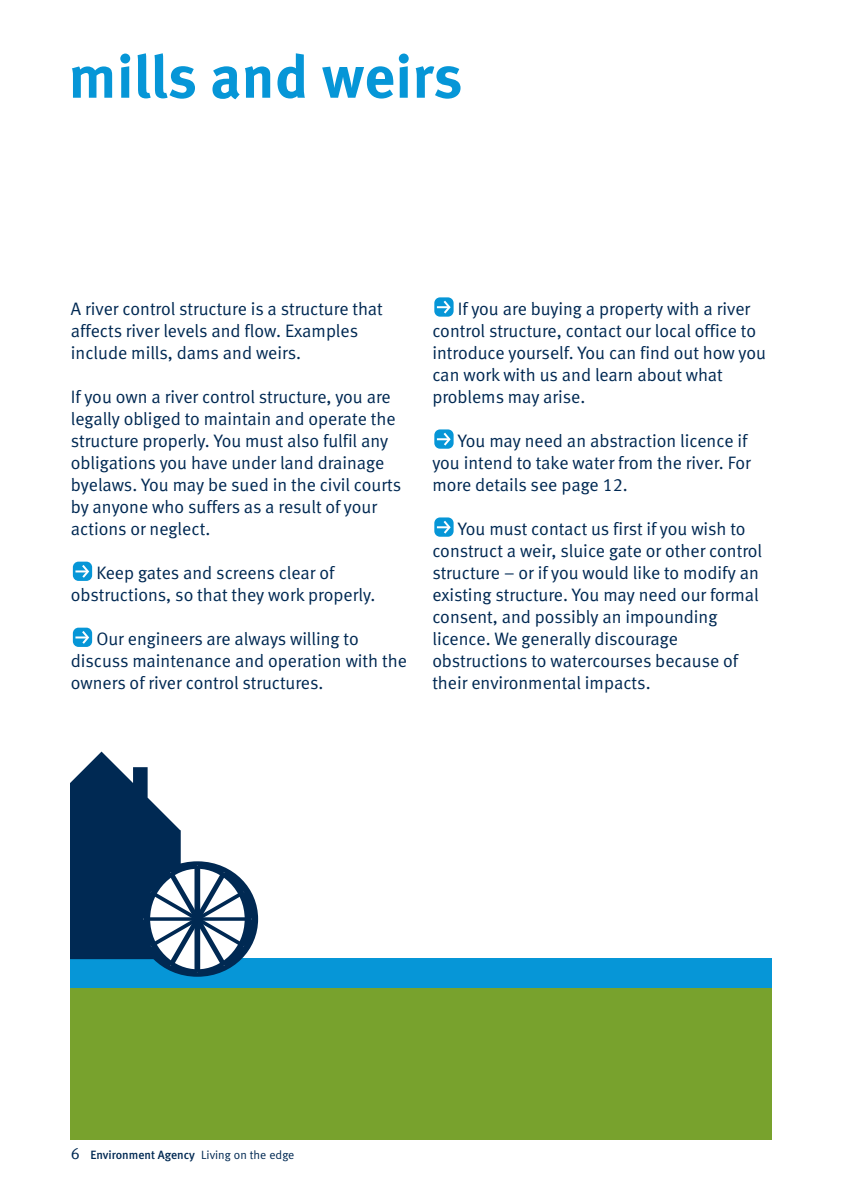
<style>
.page{position:relative;width:842px;height:1191px;background:#fff}
.page>*{position:absolute;margin:0;border:0;box-sizing:border-box;transform-origin:0 0}
.t1{font:700 60px "EA Meta";letter-spacing:.01em;color:#0696d7}
.t2{font:18px/22px "EA Meta Normal";color:#002953}
.t3{font:500 12px "EA Meta";color:#002953}
.s1{font-family:"EA Meta Normal";font-weight:400;font-size:16px}
.s2{font-family:"EA Meta Normal";font-weight:400}
</style>
<div class="page">
<svg style="left:73px;top:627px;width:19px;height:20px"></svg>
<svg style="left:75px;top:629px;width:16px;height:17px"></svg>
<svg style="left:73px;top:561px;width:19px;height:20px"></svg>
<svg style="left:75px;top:563px;width:16px;height:17px"></svg>
<svg style="left:434px;top:517px;width:20px;height:20px"></svg>
<svg style="left:437px;top:518px;width:15px;height:18px"></svg>
<svg style="left:434px;top:429px;width:20px;height:20px"></svg>
<svg style="left:437px;top:430px;width:15px;height:18px"></svg>
<svg style="left:434px;top:297px;width:20px;height:20px"></svg>
<svg style="left:437px;top:298px;width:15px;height:18px"></svg>
<div style="left:71px;top:958px;width:700px;height:171px;background:#0696d7"></div>
<div style="left:71px;top:987px;width:700px;height:153px;background:#78a22d"></div>
<svg style="left:71px;top:751px;width:188px;height:226px"></svg>
<h1 class="t1" style="left:69px;top:56px;width:395px">mills and weirs</h1>
<p class="t2" style="left:71px;top:299px;width:313px">A river control structure is a structure that affects river levels and flow. Examples include mills, dams and weirs.</p>
<p class="t2" style="left:71px;top:387px;width:332px">If you own a river control structure, you are legally obliged to maintain and operate the structure properly. You must also fulfil any obligations you have under land drainage byelaws. You may be sued in the civil courts by anyone who suffers as a result of your actions or neglect.</p>
<p class="t2" style="left:71px;top:563px;width:306px;text-indent:26px">Keep gates and screens clear of obstructions, so that they work properly.</p>
<p class="t2" style="left:71px;top:629px;width:337px;text-indent:26px">Our engineers are always willing to discuss maintenance and operation with the owners of river control structures.</p>
<p class="t2" style="left:432px;top:299px;width:335px;text-indent:26px">If you are buying a property with a river control structure, contact our local office to introduce yourself. You can find out how you can work with us and learn about what problems may arise.</p>
<p class="t2" style="left:432px;top:431px;width:320px;text-indent:26px">You may need an abstraction licence if you intend to take water from the river. For more details see page 12.</p>
<p class="t2" style="left:432px;top:519px;width:331px;text-indent:26px">You must contact us first if you wish to construct a weir, sluice gate or other control structure – or if you would like to modify an existing structure. You may need our formal consent, and possibly an impounding licence. We generally discourage obstructions to watercourses because of their environmental impacts.</p>
<p class="t3" style="left:71px;top:1151px;width:225px"><span class="s1">6</span> Environment Agency <span class="s2">Living on the edge</span></p>
</div>
